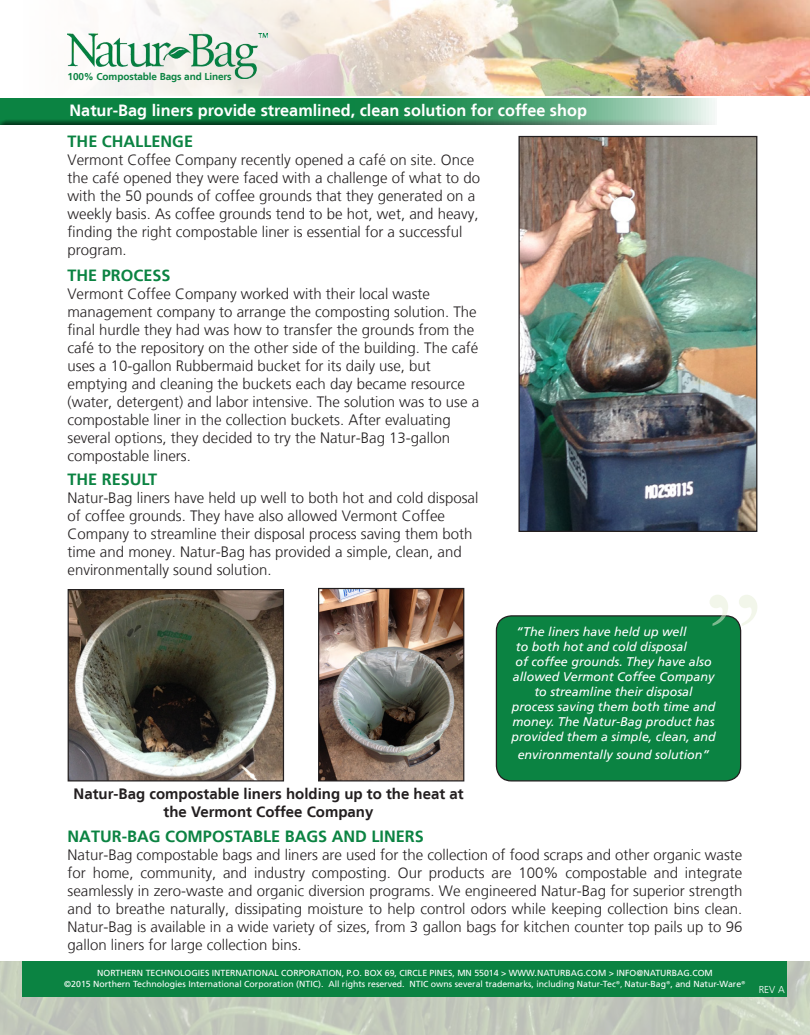
<style>
.page{position:relative;width:810px;height:1035px;background:#fff}
.page>*{position:absolute;margin:0;border:0;box-sizing:border-box;transform-origin:0 0}
.body_in_the_field{font:700 16.25px "Frutiger LT";color:#0b8342}
.t1{font:700 16.25px "Frutiger LT";color:#fff}
.t2{font:300 15px/18px "Frutiger LT";color:#231f20}
.t3{font:700 15px/18px "Frutiger LT";color:#231f20;text-align:center}
.Quotes{font:italic 12.5px "Frutiger LT";color:#fff}
.Sub_Head{font:700 10px "Frutiger LT";letter-spacing:-.01em;color:#0b8342}
.t4{font:300 10px "Frutiger LT";color:#fff}
.Address{font:8.75px "Frutiger LT";color:#fff}
.s1{font-family:"Calibri"}
</style>
<div class="page">
<img style="left:0;top:961px;width:810px;height:74px">
<div style="left:22px;top:961px;width:766px;height:36px;background:#0b8342"></div>
<img style="left:67px;top:0;width:743px;height:96px">
<img style="left:68px;top:34px;width:200px;height:44px">
<img style="left:521px;top:138px;width:234px;height:392px">
<div style="left:519px;top:136px;width:238px;height:396px;border:1px solid #231f20"></div>
<img style="left:70px;top:591px;width:212px;height:188px">
<div style="left:68px;top:589px;width:216px;height:192px;border:1px solid #231f20"></div>
<img style="left:320px;top:590px;width:142px;height:189px">
<div style="left:318px;top:588px;width:146px;height:193px;border:1px solid #231f20"></div>
<div style="left:0;top:98px;width:718px;height:28px;background:#231f20;opacity:.75"></div>
<div style="left:496px;top:616px;width:245px;height:165px;background:#0b8342;border-radius:15px"></div>
<div style="left:496px;top:615px;width:245px;height:167px;border:1px solid #231f20;border-radius:15px"></div>
<svg style="left:710px;top:595px;width:47px;height:31px"></svg>
<p class="Sub_Head" style="left:68px;top:71px;width:166px">100% Compostable Bags and Liners</p>
<p class="t1" style="left:70px;top:101px;width:519px">Natur-Bag liners provide streamlined, clean solution for coffee shop</p>
<p class="body_in_the_field" style="left:68px;top:132px;width:127px">THE CHALLENGE</p>
<p class="t2" style="left:68px;top:152px;width:414px">Vermont Coffee Company recently opened a café on site. Once the café opened they were faced with a challenge of what to do with the 50 pounds of coffee grounds that they generated on a weekly basis. As coffee grounds tend to be hot, wet, and heavy, finding the right compostable liner is essential for a successful program.</p>
<p class="body_in_the_field" style="left:68px;top:265px;width:104px">THE PROCESS</p>
<p class="t2" style="left:68px;top:285px;width:364px">Vermont Coffee Company worked with their local waste</p>
<p class="t2" style="left:68px;top:303px;width:412px">management company to arrange the composting solution. The final hurdle they had was how to transfer the grounds from the café to the repository on the other side of the building. The café uses a 10-gallon Rubbermaid bucket for its daily use, but</p>
<p class="t2" style="left:68px;top:375px;width:413px">emptying and cleaning the buckets each day became resource (water, detergent) and labor intensive. The solution was to use a compostable liner in the collection buckets. After evaluating</p>
<p class="t2" style="left:68px;top:429px;width:384px">several options, they decided to try the Natur-Bag 13-gallon</p>
<p class="t2" style="left:68px;top:447px;width:125px">compostable liners.</p>
<p class="body_in_the_field" style="left:68px;top:470px;width:91px">THE RESULT</p>
<p class="t2" style="left:68px;top:489px;width:412px">Natur-Bag liners have held up well to both hot and cold disposal of coffee grounds. They have also allowed Vermont Coffee</p>
<p class="t2" style="left:68px;top:525px;width:407px">Company to streamline their disposal process saving them both time and money. Natur-Bag has provided a simple, clean, and environmentally sound solution.</p>
<p class="t3" style="left:74px;top:785px;width:392px">Natur-Bag compostable liners holding up to the heat at the Vermont Coffee Company</p>
<p class="Quotes" style="left:516px;top:625px;width:172px">“The liners have held up well</p>
<p class="Quotes" style="left:516px;top:640px;width:172px">to both hot and cold disposal</p>
<p class="Quotes" style="left:515px;top:655px;width:198px">of coffee grounds. They have also</p>
<p class="Quotes" style="left:513px;top:670px;width:203px">allowed Vermont Coffee Company</p>
<p class="Quotes" style="left:534px;top:685px;width:160px">to streamline their disposal</p>
<p class="Quotes" style="left:512px;top:700px;width:205px">process saving them both time and</p>
<p class="Quotes" style="left:512px;top:715px;width:204px">money. The Natur-Bag product has</p>
<p class="Quotes" style="left:511px;top:730px;width:206px">provided them a simple, clean, and</p>
<p class="Quotes" style="left:518px;top:748px;width:193px">environmentally sound solution”</p>
<p class="body_in_the_field" style="left:68px;top:827px;width:358px">NATUR-BAG COMPOSTABLE BAGS AND LINERS</p>
<p class="t2" style="left:68px;top:846px;width:676px;text-align:justify">Natur-Bag compostable bags and liners are used for the collection of food scraps and other organic waste for home, community, and industry composting. Our products are 100% compostable and integrate seamlessly in zero-waste and organic diversion programs. We engineered Natur-Bag for superior strength and to breathe naturally, dissipating moisture to help control odors while keeping collection bins clean.<br>Natur-Bag is available in a wide variety of sizes, from 3 gallon bags for kitchen counter top pails up to 96 gallon liners for large collection bins.</p>
<p class="Address" style="left:97px;top:968px;width:617px">NORTHERN TECHNOLOGIES INTERNATIONAL CORPORATION, P.O. BOX 69, CIRCLE PINES, MN 55014 &gt; WWW.NATURBAG.COM &gt; INFO@NATURBAG.COM</p>
<p class="Address" style="left:64px;top:979px;width:683px">©2015 Northern Technologies International Corporation (NTIC). All rights reserved. NTIC owns several trademarks, including Natur-Tec<span class="s1">®,</span> Natur-Bag<span class="s1">®</span>, and Natur-Ware<span class="s1">®</span></p>
<p class="t4" style="left:759px;top:984px;width:28px">REV A</p>
</div>
